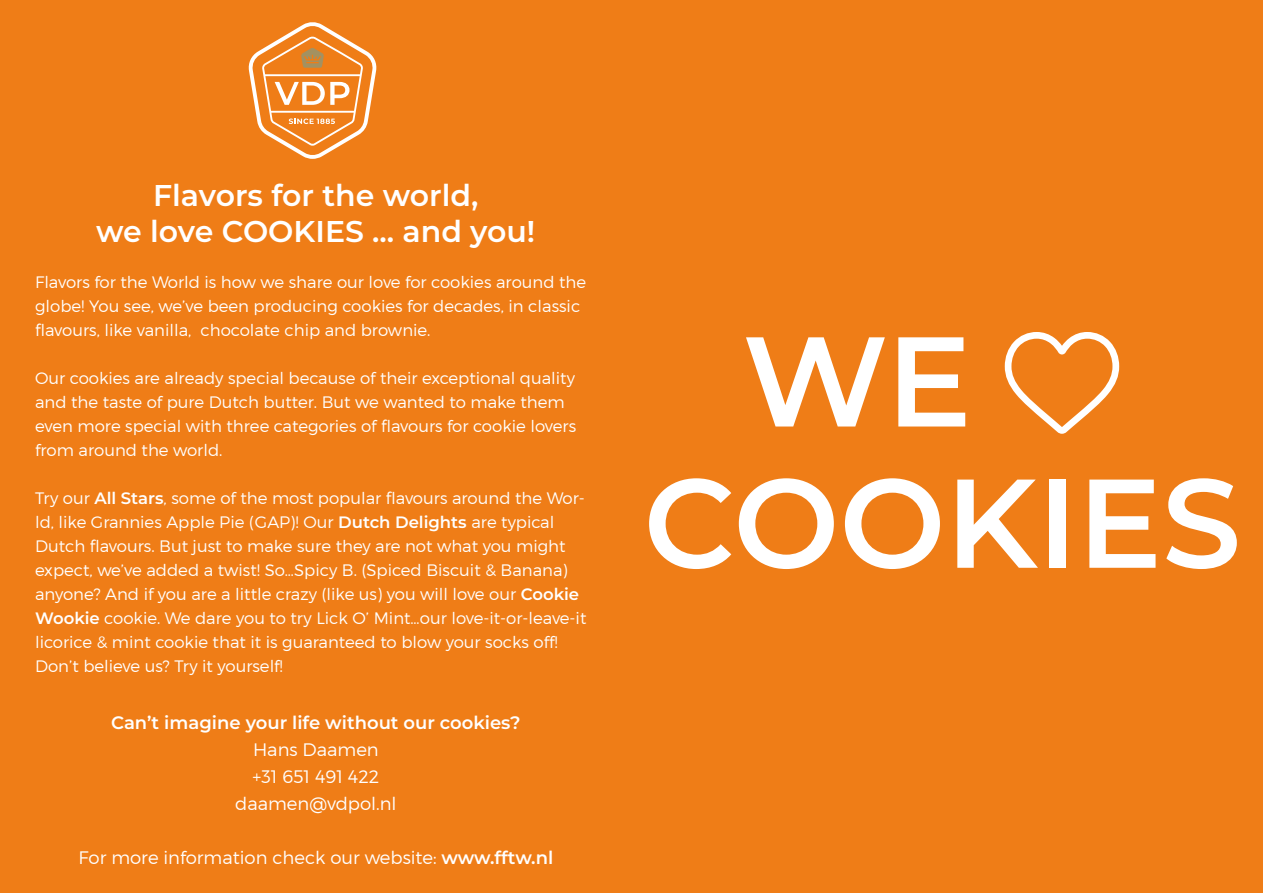
<style>
.page{position:relative;width:1263px;height:893px;background:#fff}
.page>*{position:absolute;margin:0;border:0;box-sizing:border-box;transform-origin:0 0}
.t1{font:600 127.35px "Montserrat";color:#fff}
.t2{font:600 126px "Montserrat";color:#fff}
.t3{font:600 30px/36px "Montserrat";color:#fff;text-align:center}
.t4{font:300 18px/27px "Montserrat";color:#fff;text-align:center}
.t5{font:600 18px "Montserrat";color:#fff}
.t6{font:300 16.5px/24px "Montserrat";color:#fff}
.s1{font-weight:600}
</style>
<div class="page">
<div style="left:631px;top:0;width:632px;height:893px;background:#ef7d17"></div>
<svg style="left:1005px;top:332px;width:114px;height:102px"></svg>
<div style="left:0;top:0;width:631px;height:893px;background:#ef7d17"></div>
<svg style="left:248px;top:22px;width:129px;height:137px"></svg>
<h3 class="t3" style="left:96px;top:176px;width:441px">Flavors for the world,<br>we love COOKIES ... and you!</h3>
<p class="t6" style="left:35px;top:270px;width:552px">Flavors for the World is how we share our love for cookies around the globe! You see, we’ve been producing cookies for decades, in classic flavours, like vanilla, chocolate chip and brownie.</p>
<p class="t6" style="left:35px;top:366px;width:543px">Our cookies are already special because of their exceptional quality and the taste of pure Dutch butter. But we wanted to make them even more special with three categories of flavours for cookie lovers from around the world.</p>
<p class="t6" style="left:35px;top:486px;width:553px">Try our <span class="s1">All Stars</span>, some of the most popular flavours around the Wor&shy;ld, like Grannies Apple Pie (GAP)! Our <span class="s1">Dutch Delights</span> are typical Dutch flavours. But just to make sure they are not what you might expect, we’ve added a twist! So…Spicy B. (Spiced Biscuit &amp; Banana) anyone? And if you are a little crazy (like us) you will love our <span class="s1">Cookie Wookie</span> cookie. We dare you to try Lick O’ Mint…our love-it-or-leave-it licorice &amp; mint cookie that it is guaranteed to blow your socks off!<br>Don’t believe us? Try it yourself!</p>
<p class="t5" style="left:111px;top:710px;width:411px">Can’t imagine your life without our cookies?</p>
<p class="t4" style="left:235px;top:736px;width:163px">Hans Daamen<br>+31 651 491 422 daamen@vdpol.nl</p>
<p class="t4" style="left:78px;top:844px;width:476px">For more information check our website: <span class="s1">www.fftw.nl</span></p>
<h1 class="t1" style="left:742px;top:291px;width:231px">WE</h1>
<h2 class="t2" style="left:643px;top:434px;width:599px">COOKIES</h2>
</div>
